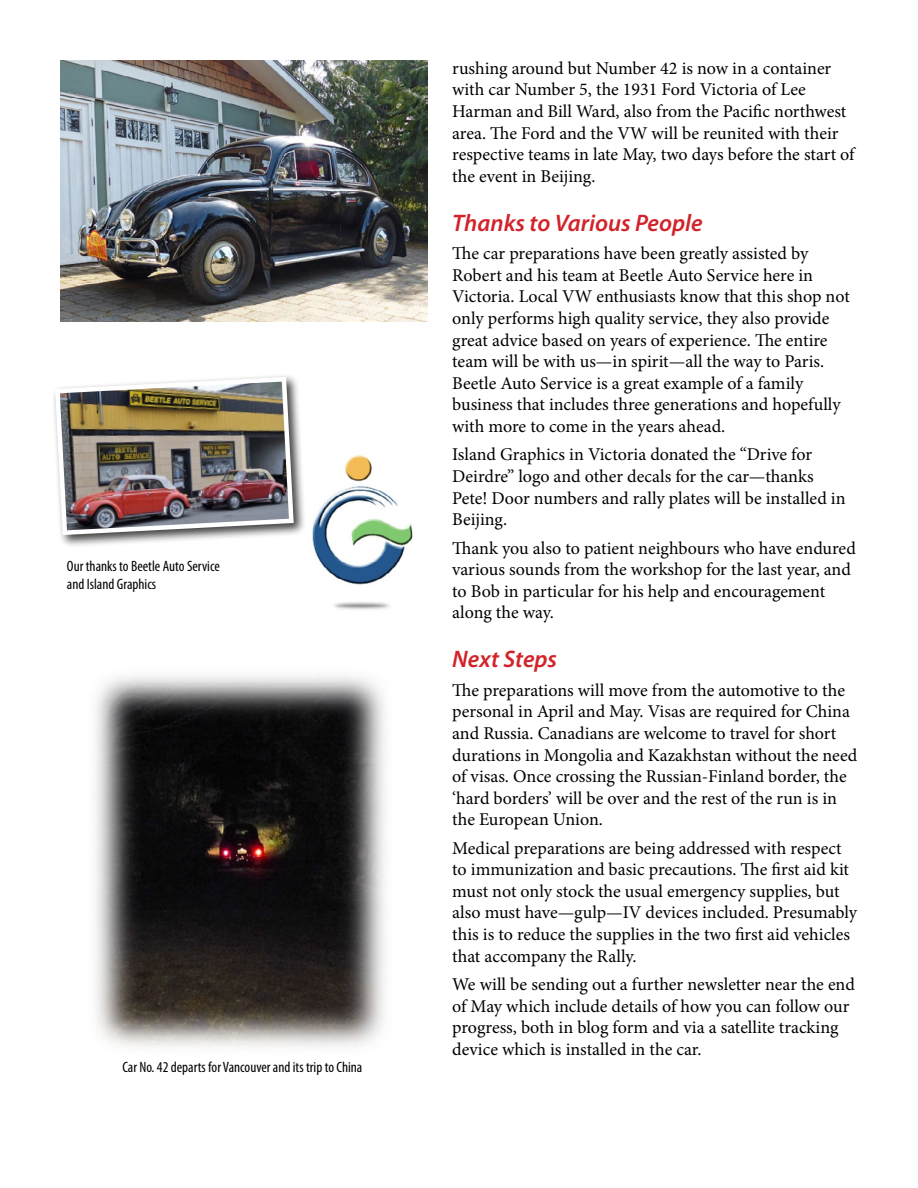
<style>
.page{position:relative;width:918px;height:1188px;background:#fff}
.page>*{position:absolute;margin:0;border:0;box-sizing:border-box;transform-origin:0 0}
.t1{font:italic 600 24px "Myriad Pro";color:#d2232a}
.t2{font:18px/21.6px "Minion Pro";letter-spacing:-.005em;color:#000}
.t3{font:condensed 15px/18px "Myriad Pro";color:#000}
</style>
<div class="page">
<img style="left:95px;top:676px;width:290px;height:371px">
<img style="left:312px;top:455px;width:101px;height:155px">
<img style="left:61px;top:61px;width:367px;height:260px">
<div style="left:52px;top:374px;width:255px;height:174px;background:#000;opacity:.75"></div>
<img style="left:53px;top:375px;width:243px;height:162px">
<p class="t3" style="left:67px;top:557px;width:154px">Our thanks to Beetle Auto Service and Island Graphics</p>
<p class="t3" style="left:123px;top:1058px;width:241px">Car No. 42 departs for Vancouver and its trip to China</p>
<p class="t2" style="left:452px;top:57px;width:404px">rushing around but Number 42 is now in a container with car Number 5, the 1931 Ford Victoria of Lee Harman and Bill Ward, also from the Pacific northwest area. The Ford and the VW will be reunited with their respective teams in late May, two days before the start of the event in Beijing.</p>
<h1 class="t1" style="left:452px;top:208px;width:252px">Thanks to Various People</h1>
<p class="t2" style="left:452px;top:243px;width:399px">The car preparations have been greatly assisted by Robert and his team at Beetle Auto Service here in Victoria. Local VW enthusiasts know that this shop not only performs high quality service, they also provide great advice based on years of experience. The entire team will be with us—in spirit—all the way to Paris.<br>Beetle Auto Service is a great example of a family business that includes three generations and hopefully with more to come in the years ahead.</p>
<p class="t2" style="left:452px;top:444px;width:395px">Island Graphics in Victoria donated the “Drive for Deirdre” logo and other decals for the car—thanks Pete! Door numbers and rally plates will be installed in Beijing.</p>
<p class="t2" style="left:452px;top:537px;width:405px">Thank you also to patient neighbours who have endured various sounds from the workshop for the last year, and to Bob in particular for his help and encouragement along the way.</p>
<h1 class="t1" style="left:452px;top:644px;width:106px">Next Steps</h1>
<p class="t2" style="left:452px;top:679px;width:407px">The preparations will move from the automotive to the personal in April and May. Visas are required for China and Russia. Canadians are welcome to travel for short durations in Mongolia and Kazakhstan without the need of visas. Once crossing the Russian-Finland border, the ‘hard borders’ will be over and the rest of the run is in the European Union.</p>
<p class="t2" style="left:452px;top:837px;width:406px">Medical preparations are being addressed with respect to immunization and basic precautions. The first aid kit must not only stock the usual emergency supplies, but also must have—gulp—IV devices included. Presumably this is to reduce the supplies in the two first aid vehicles that accompany the Rally.</p>
<p class="t2" style="left:452px;top:974px;width:404px">We will be sending out a further newsletter near the end of May which include details of how you can follow our progress, both in blog form and via a satellite tracking device which is installed in the car.</p>
</div>
